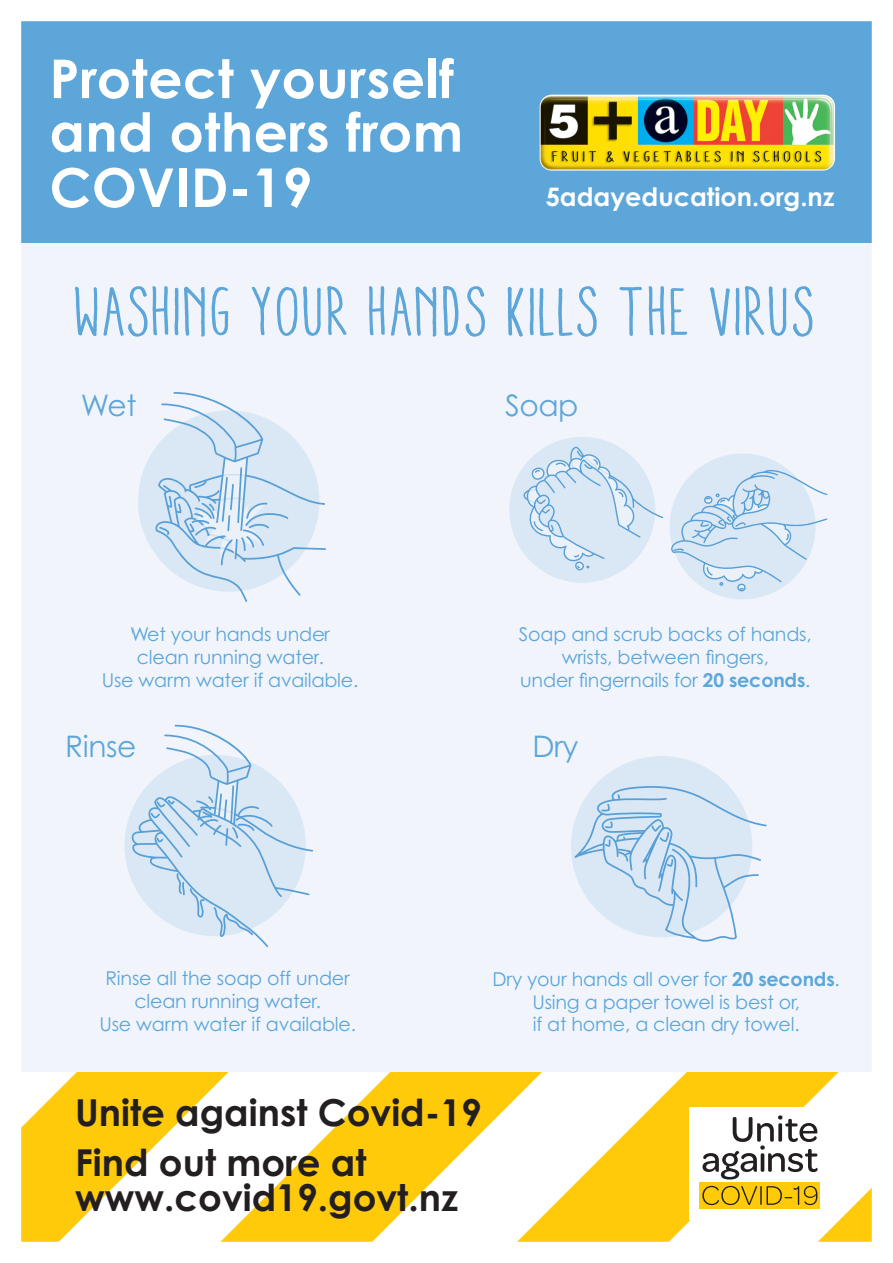
<style>
.page{position:relative;width:893px;height:1263px;background:#fff}
.page>*{position:absolute;margin:0;border:0;box-sizing:border-box;transform-origin:0 0}
.t1{font:condensed 69px "Aracne";letter-spacing:.01em;color:#5da6da}
.t2{font:700 53.55px/54.4px "Century Gothic";letter-spacing:.01em;color:#fff}
.t3{font:700 37.05px/50.1px "Century Gothic";color:#231f20}
.t4{font:29.7px "Century Gothic";letter-spacing:-.015em;color:#5da6da}
.t5{font:700 25.5px "Century Gothic";color:#fff}
.t6{font:19.05px/23px "Century Gothic";letter-spacing:-.01em;color:#5da6da;text-align:center}
.s1{font-weight:700}
</style>
<div class="page">
<div style="left:0;top:242px;width:893px;height:842px;background:#f1f5fb"></div>
<div style="left:0;top:0;width:893px;height:242px;background:#5da6da"></div>
<svg style="left:22px;top:1072px;width:157px;height:169px;fill:#feca0a"></svg>
<svg style="left:179px;top:1072px;width:296px;height:169px"></svg>
<svg style="left:475px;top:1072px;width:227px;height:169px"></svg>
<div style="left:689px;top:1107px;width:142px;height:112px;background:#fff"></div>
<div style="left:699px;top:1182px;width:121px;height:27px;background:#feca0a"></div>
<svg style="left:702px;top:1072px;width:169px;height:169px"></svg>
<img style="left:540px;top:95px;width:295px;height:76px">
<div style="left:509px;top:437px;width:146px;height:146px;background:#dae8f5;border-radius:50%"></div>
<svg style="left:523px;top:447px;width:140px;height:123px"></svg>
<div style="left:670px;top:453px;width:146px;height:146px;background:#dae8f5;border-radius:50%"></div>
<svg style="left:671px;top:469px;width:156px;height:122px"></svg>
<svg style="left:131px;top:725px;width:182px;height:222px"></svg>
<div style="left:138px;top:410px;width:181px;height:182px;background:#dae8f5;border-radius:50%"></div>
<svg style="left:155px;top:392px;width:171px;height:210px"></svg>
<div style="left:571px;top:756px;width:181px;height:181px;background:#dae8f5;border-radius:50%"></div>
<svg style="left:574px;top:784px;width:193px;height:158px"></svg>
<div style="left:0;top:0;width:893px;height:1263px;border:21px solid #fff"></div>
<h2 class="t2" style="left:50px;top:50px;width:415px">Protect yourself and others from<br>COVID-19</h2>
<h3 class="t5" style="left:546px;top:181px;width:290px">5adayeducation.org.nz</h3>
<h1 class="t1" style="left:74px;top:271px;width:744px">WASHING YOUR HANDS KILLS THE VIRUS</h1>
<h3 class="t4" style="left:81px;top:387px;width:57px">Wet</h3>
<h3 class="t4" style="left:505px;top:387px;width:75px">Soap</h3>
<p class="t6" style="left:102px;top:623px;width:258px">Wet your hands under clean running water.<br>Use warm water if available.</p>
<p class="t6" style="left:519px;top:623px;width:294px">Soap and scrub backs of hands, wrists, between fingers,<br>under fingernails for <span class="s1">20 seconds</span>.</p>
<h3 class="t4" style="left:65px;top:728px;width:73px">Rinse</h3>
<h3 class="t4" style="left:532px;top:728px;width:48px">Dry</h3>
<p class="t6" style="left:99px;top:966px;width:258px">Rinse all the soap off under clean running water.<br>Use warm water if available.</p>
<p class="t6" style="left:493px;top:967px;width:349px">Dry your hands all over for <span class="s1">20 seconds</span>.<br>Using a paper towel is best or,<br>if at home, a clean dry towel.</p>
<h3 class="t3" style="left:75px;top:1087px;width:408px">Unite against Covid-19<br>Find out more at</h3>
<h3 class="t3" style="left:75px;top:1172px;width:385px">www.covid19.govt.nz</h3>
</div>
